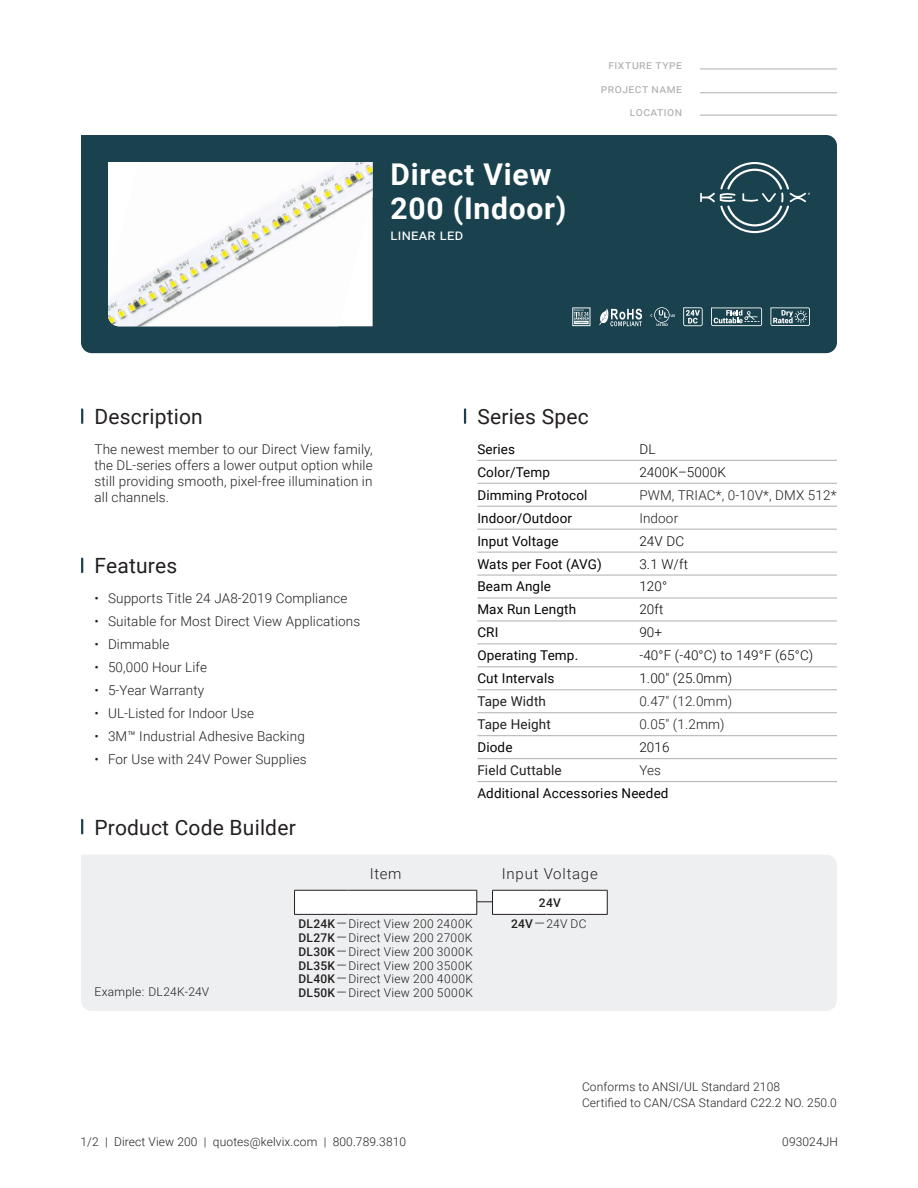
<style>
.page{position:relative;width:918px;height:1188px;background:#fff}
.page>*{position:absolute;margin:0;border:0;box-sizing:border-box;transform-origin:0 0}
.Product__header{font:700 30px/34.5px "Roboto";letter-spacing:.025em;color:#fff}
.t1{font:21px "Roboto";letter-spacing:.01em;color:#231f20}
.OCB__header{font:300 15px "Roboto";letter-spacing:.05em;color:#231f20}
.Product__subhead{font:15px "Roboto";color:#fff}
.Features__bullets{font:300 13.5px/16.2px "Roboto";letter-spacing:.01em;color:#231f20;text-align:justify}
.Series_Spec__table{font:13.5px "Roboto";letter-spacing:.01em;color:#040503}
.Series_Spec__table-2{font:300 13.5px "Roboto";letter-spacing:.01em;color:#040503}
.Series_Spec__table-3{font:300 13.5px "Roboto";letter-spacing:.01em;color:#231f20}
.Series_Spec__table-4{font:13.5px "Roboto";letter-spacing:.01em;color:#231f20}
.OCB__copy{font:300 13.5px "Roboto";color:#231f20}
.Series_Spec__table-no_line{font:13.5px "Roboto";letter-spacing:.01em;color:#040503}
.Series_Spec__table-no_line-2{font:300 13.5px "Roboto";color:#040503}
.OCB__copy-2{font:300 12px "Roboto";letter-spacing:.01em;color:#231f20}
.OCB__copy-3{font:500 12px "Roboto";letter-spacing:.02em;color:#231f20}
.OCB__header-2{font:12px "Roboto";letter-spacing:.045em;color:#afaeae}
.OCB__fill_in_section{font:500 12px "Roboto";color:#231f20}
</style>
<div class="page">
<div style="left:81px;top:135px;width:756px;height:218px;background:#1a424e"></div>
<img style="left:108px;top:162px;width:265px;height:164px">
<svg style="left:700px;top:162px;width:110px;height:71px;background:#365963"></svg>
<svg style="left:572px;top:307px;width:18px;height:19px"></svg>
<svg style="left:81px;top:559px;width:2px;height:13px"></svg>
<svg style="left:464px;top:409px;width:2px;height:14px"></svg>
<hr style="left:477px;top:460px;width:360px;height:1px;background:#afaeae">
<hr style="left:477px;top:483px;width:360px;height:1px;background:#afaeae">
<hr style="left:477px;top:506px;width:360px;height:1px;background:#afaeae">
<hr style="left:477px;top:529px;width:360px;height:1px;background:#afaeae">
<hr style="left:477px;top:552px;width:360px;height:1px;background:#afaeae">
<hr style="left:477px;top:575px;width:360px;height:1px;background:#afaeae">
<hr style="left:477px;top:598px;width:360px;height:1px;background:#afaeae">
<hr style="left:477px;top:621px;width:360px;height:1px;background:#afaeae">
<hr style="left:477px;top:644px;width:360px;height:1px;background:#afaeae">
<hr style="left:477px;top:667px;width:360px;height:1px;background:#afaeae">
<hr style="left:477px;top:690px;width:360px;height:1px;background:#afaeae">
<hr style="left:477px;top:712px;width:360px;height:1px;background:#afaeae">
<hr style="left:477px;top:735px;width:360px;height:1px;background:#afaeae">
<hr style="left:477px;top:758px;width:360px;height:1px;background:#afaeae">
<hr style="left:477px;top:781px;width:360px;height:1px;background:#afaeae">
<hr style="left:700px;top:69px;width:137px;height:1px;background:#afaeae">
<hr style="left:700px;top:92px;width:137px;height:1px;background:#afaeae">
<hr style="left:700px;top:115px;width:137px;height:1px;background:#afaeae">
<div style="left:81px;top:855px;width:756px;height:156px;background:#edeff0"></div>
<hr style="left:335px;top:901px;width:205px;height:1px;background:#231f20">
<div style="left:295px;top:890px;width:182px;height:24px;background:#fff"></div>
<svg style="left:294px;top:891px;width:1px;height:23px"></svg>
<svg style="left:476px;top:891px;width:1px;height:23px"></svg>
<hr style="left:294px;top:914px;width:41px;height:1px;background:#231f20">
<svg style="left:335px;top:914px;width:14px;height:1px"></svg>
<hr style="left:349px;top:914px;width:128px;height:1px;background:#231f20">
<hr style="left:294px;top:890px;width:41px;height:1px;background:#231f20">
<svg style="left:335px;top:890px;width:14px;height:1px"></svg>
<hr style="left:349px;top:890px;width:128px;height:1px;background:#231f20">
<div style="left:493px;top:890px;width:114px;height:24px;background:#fff"></div>
<svg style="left:492px;top:891px;width:1px;height:23px"></svg>
<svg style="left:607px;top:891px;width:1px;height:23px"></svg>
<hr style="left:492px;top:914px;width:41px;height:1px;background:#231f20">
<svg style="left:533px;top:914px;width:14px;height:1px"></svg>
<hr style="left:547px;top:914px;width:61px;height:1px;background:#231f20">
<hr style="left:492px;top:890px;width:41px;height:1px;background:#231f20">
<svg style="left:533px;top:890px;width:14px;height:1px"></svg>
<hr style="left:547px;top:890px;width:61px;height:1px;background:#231f20">
<svg style="left:81px;top:820px;width:2px;height:13px"></svg>
<svg style="left:81px;top:409px;width:2px;height:14px"></svg>
<svg style="left:599px;top:308px;width:43px;height:18px"></svg>
<svg style="left:683px;top:307px;width:20px;height:19px"></svg>
<svg style="left:650px;top:307px;width:25px;height:19px"></svg>
<svg style="left:770px;top:307px;width:40px;height:19px"></svg>
<svg style="left:711px;top:308px;width:51px;height:18px"></svg>
<p class="OCB__header-2" style="left:608px;top:57px;width:75px">fixture type</p>
<p class="OCB__header-2" style="left:601px;top:80px;width:83px">project name</p>
<p class="Product__header" style="left:391px;top:155px;width:177px">Direct View<br>200 (Indoor)</p>
<p class="Product__subhead" style="left:391px;top:225px;width:74px">linear led</p>
<p class="OCB__header-2" style="left:630px;top:103px;width:54px">location</p>
<p class="t1" style="left:94px;top:402px;width:110px">Description</p>
<p class="Features__bullets" style="left:94px;top:440px;width:280px">The newest member to our Direct View family, the DL-series offers a lower output option while still providing smooth, pixel-free illumination in all channels.</p>
<p class="t1" style="left:94px;top:551px;width:84px">Features</p>
<p class="Features__bullets" style="left:94px;top:590px;width:254px">• Supports Title 24 JA8-2019 Compliance</p>
<p class="Features__bullets" style="left:94px;top:613px;width:267px">• Suitable for Most Direct View Applications</p>
<p class="Features__bullets" style="left:94px;top:636px;width:76px">• Dimmable</p>
<p class="Features__bullets" style="left:94px;top:658px;width:114px">• 50,000 Hour Life</p>
<p class="Features__bullets" style="left:94px;top:681px;width:111px">• 5-Year Warranty</p>
<p class="Features__bullets" style="left:94px;top:704px;width:161px">• UL-Listed for Indoor Use</p>
<p class="Features__bullets" style="left:94px;top:727px;width:212px">• 3M™ Industrial Adhesive Backing</p>
<p class="Features__bullets" style="left:94px;top:750px;width:214px">• For Use with 24V Power Supplies</p>
<p class="t1" style="left:94px;top:812px;width:203px">Product Code Builder</p>
<p class="t1" style="left:477px;top:402px;width:113px">Series Spec</p>
<p class="Series_Spec__table-no_line" style="left:477px;top:440px;width:39px">Series</p>
<p class="Series_Spec__table-no_line-2" style="left:639px;top:440px;width:18px">DL</p>
<p class="Series_Spec__table" style="left:477px;top:462px;width:74px">Color/Temp</p>
<p class="Series_Spec__table-2" style="left:639px;top:462px;width:88px">2400K–5000K</p>
<p class="Series_Spec__table" style="left:477px;top:485px;width:112px">Dimming Protocol</p>
<p class="Series_Spec__table-3" style="left:639px;top:485px;width:199px">PWM, TRIAC*, 0-10V*, DMX 512*</p>
<p class="Series_Spec__table" style="left:477px;top:508px;width:96px">Indoor/Outdoor</p>
<p class="Series_Spec__table-3" style="left:639px;top:508px;width:40px">Indoor</p>
<p class="Series_Spec__table" style="left:477px;top:531px;width:83px">Input Voltage</p>
<p class="Series_Spec__table-2" style="left:639px;top:531px;width:46px">24V DC</p>
<p class="Series_Spec__table" style="left:477px;top:554px;width:126px">Wats per Foot (AVG)</p>
<p class="Series_Spec__table-2" style="left:639px;top:554px;width:50px">3.1 W/ft</p>
<p class="Series_Spec__table" style="left:477px;top:577px;width:75px">Beam Angle</p>
<p class="Series_Spec__table-2" style="left:639px;top:577px;width:29px">120°</p>
<p class="Series_Spec__table" style="left:477px;top:600px;width:100px">Max Run Length</p>
<p class="Series_Spec__table-2" style="left:639px;top:600px;width:26px">20ft</p>
<p class="Series_Spec__table" style="left:477px;top:623px;width:23px">CRI</p>
<p class="Series_Spec__table-2" style="left:639px;top:623px;width:24px">90+</p>
<p class="Series_Spec__table" style="left:477px;top:646px;width:102px">Operating Temp.</p>
<p class="Series_Spec__table-2" style="left:639px;top:646px;width:175px">-40°F (-40°C) to 149°F (65°C)</p>
<p class="Series_Spec__table" style="left:477px;top:669px;width:79px">Cut Intervals</p>
<p class="Series_Spec__table-2" style="left:639px;top:669px;width:94px">1.00" (25.0mm)</p>
<p class="Series_Spec__table-4" style="left:477px;top:692px;width:70px">Tape Width</p>
<p class="Series_Spec__table-3" style="left:639px;top:692px;width:94px">0.47" (12.0mm)</p>
<p class="Series_Spec__table-4" style="left:477px;top:715px;width:75px">Tape Height</p>
<p class="Series_Spec__table-3" style="left:639px;top:715px;width:87px">0.05" (1.2mm)</p>
<p class="Series_Spec__table" style="left:477px;top:738px;width:37px">Diode</p>
<p class="Series_Spec__table-2" style="left:639px;top:738px;width:32px">2016</p>
<p class="Series_Spec__table-4" style="left:477px;top:761px;width:86px">Field Cuttable</p>
<p class="Series_Spec__table-3" style="left:639px;top:761px;width:23px">Yes</p>
<p class="Series_Spec__table" style="left:477px;top:784px;width:193px">Additional Accessories Needed</p>
<p class="OCB__copy-2" style="left:94px;top:983px;width:116px">Example: DL24K-24V</p>
<p class="OCB__header" style="left:370px;top:864px;width:33px">Item</p>
<p class="OCB__copy-3" style="left:299px;top:916px;width:38px">DL24K</p>
<p class="OCB__copy" style="left:337px;top:914px;width:12px">—</p>
<p class="OCB__copy-2" style="left:349px;top:916px;width:126px">Direct View 200 2400K</p>
<p class="OCB__copy-3" style="left:299px;top:929px;width:38px">DL27K</p>
<p class="OCB__copy" style="left:337px;top:928px;width:12px">—</p>
<p class="OCB__copy-2" style="left:349px;top:929px;width:125px">Direct View 200 2700K</p>
<p class="OCB__copy-3" style="left:299px;top:943px;width:38px">DL30K</p>
<p class="OCB__copy" style="left:337px;top:942px;width:12px">—</p>
<p class="OCB__copy-2" style="left:349px;top:943px;width:126px">Direct View 200 3000K</p>
<p class="OCB__copy-3" style="left:299px;top:957px;width:38px">DL35K</p>
<p class="OCB__copy" style="left:337px;top:955px;width:12px">—</p>
<p class="OCB__copy-2" style="left:349px;top:957px;width:126px">Direct View 200 3500K</p>
<p class="OCB__copy-3" style="left:299px;top:971px;width:38px">DL40K</p>
<p class="OCB__copy" style="left:337px;top:969px;width:12px">—</p>
<p class="OCB__copy-2" style="left:349px;top:971px;width:126px">Direct View 200 4000K</p>
<p class="OCB__copy-3" style="left:299px;top:984px;width:38px">DL50K</p>
<p class="OCB__copy" style="left:337px;top:983px;width:12px">—</p>
<p class="OCB__copy-2" style="left:349px;top:984px;width:126px">Direct View 200 5000K</p>
<p class="OCB__header" style="left:502px;top:864px;width:97px">Input Voltage</p>
<p class="OCB__fill_in_section" style="left:539px;top:894px;width:23px">24V</p>
<p class="OCB__copy-3" style="left:511px;top:916px;width:23px">24V</p>
<p class="OCB__copy" style="left:535px;top:914px;width:12px">—</p>
<p class="OCB__copy-2" style="left:547px;top:916px;width:42px">24V DC</p>
<p class="OCB__copy-2" style="left:582px;top:1078px;width:200px">Conforms to ANSI/UL Standard 2108</p>
<p class="OCB__copy-2" style="left:582px;top:1094px;width:256px">Certified to CAN/CSA Standard C22.2 NO. 250.0</p>
<p class="OCB__copy-2" style="left:80px;top:1133px;width:327px">1/2 | Direct View 200 | quotes@kelvix.com | 800.789.3810</p>
<p class="OCB__copy-2" style="left:782px;top:1133px;width:57px">093024JH</p>
</div>
